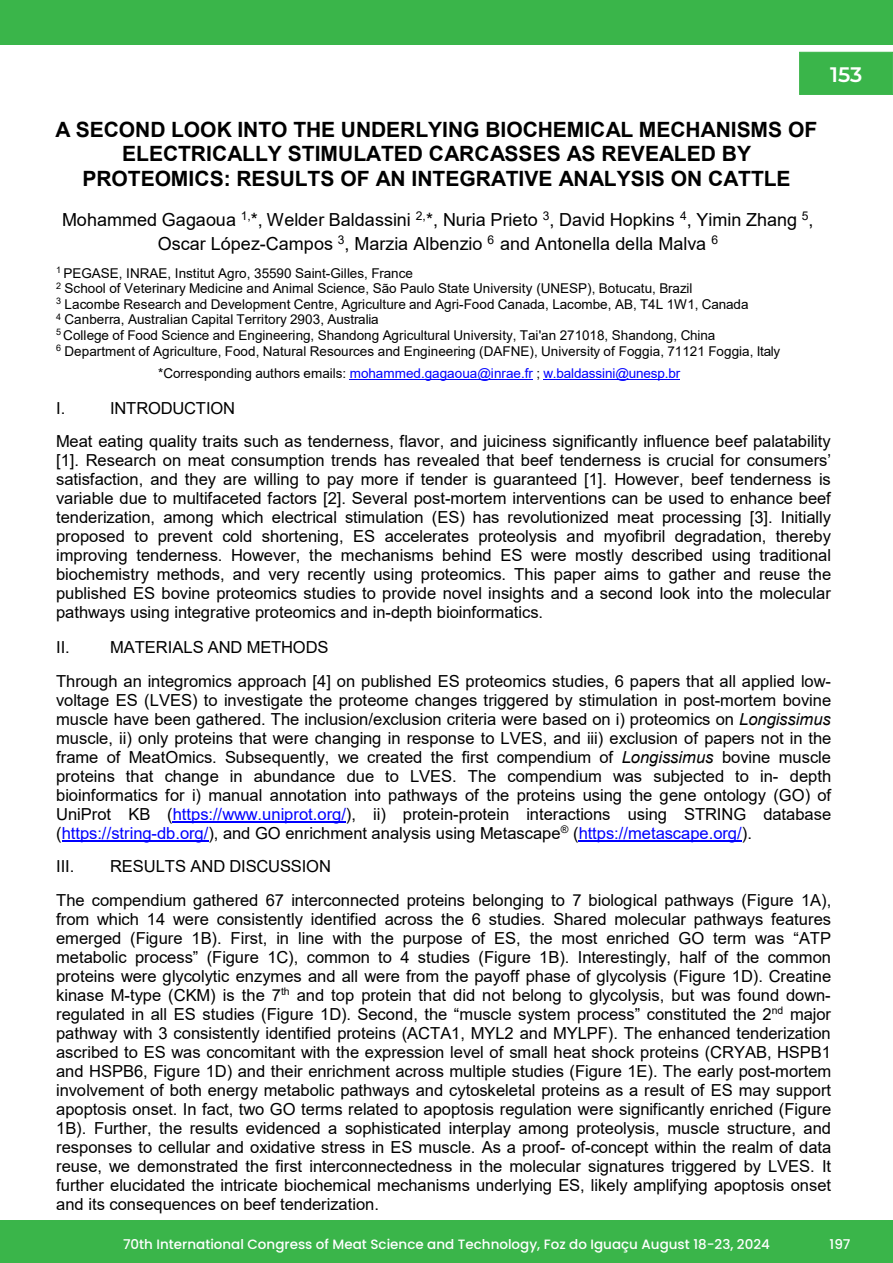
<style>
.page{position:relative;width:893px;height:1263px;background:#fff}
.page>*{position:absolute;margin:0;border:0;box-sizing:border-box;transform-origin:0 0}
.t1{font:700 21px/24.2px "Arial";letter-spacing:-.005em;color:#000;text-align:center}
.Session_Abstrats_1{font:600 21px "Montserrat";color:#fff}
.t2{font:18px/23.7px "Arial";color:#000;text-align:center}
.t3{font:16.5px/19px "Arial";color:#000}
.t4{font:13.5px/15.6px "Arial";color:#000}
.t5{font:500 13.5px "Poppins";color:#fff}
.t6{font:13.5px "Arial";color:#00f}
.s1{color:#000}
.s2{font-style:italic}
.s3{color:#00f}
</style>
<div class="page">
<div style="left:0;top:0;width:893px;height:45px;background:#3ab54a"></div>
<div style="left:0;top:1220px;width:893px;height:43px;background:#3ab54a"></div>
<div style="left:799px;top:52px;width:94px;height:43px;background:#3ab54a;border:1px solid #3ab54a"></div>
<hr style="left:350px;top:379px;width:183px;height:1px;background:#00f">
<hr style="left:544px;top:379px;width:136px;height:1px;background:#00f">
<hr style="left:173px;top:821px;width:173px;height:2px;background:#00f">
<hr style="left:62px;top:841px;width:146px;height:1px;background:#00f">
<hr style="left:579px;top:841px;width:163px;height:1px;background:#00f">
<p class="Session_Abstrats_1" style="left:830px;top:59px;width:34px">153</p>
<p class="t1" style="left:56px;top:118px;width:763px">A SECOND LOOK INTO THE UNDERLYING BIOCHEMICAL MECHANISMS OF<br>ELECTRICALLY STIMULATED CARCASSES AS REVEALED BY<br>PROTEOMICS: RESULTS OF AN INTEGRATIVE ANALYSIS ON CATTLE</p>
<p class="t2" style="left:62px;top:208px;width:753px">Mohammed Gagaoua <sup>1,</sup>*, Welder Baldassini <sup>2,</sup>*, Nuria Prieto <sup>3</sup>, David Hopkins <sup>4</sup>, Yimin Zhang <sup>5</sup>,<br>Oscar López-Campos <sup>3</sup>, Marzia Albenzio <sup>6</sup> and Antonella della Malva <sup>6</sup></p>
<p class="t4" style="left:56px;top:265px;width:726px"><sup>1</sup> PEGASE, INRAE, Institut Agro, 35590 Saint-Gilles, France<br><sup>2</sup> School of Veterinary Medicine and Animal Science, São Paulo State University (UNESP), Botucatu, Brazil<br><sup>3</sup> Lacombe Research and Development Centre, Agriculture and Agri-Food Canada, Lacombe, AB, T4L 1W1, Canada<br><sup>4</sup> Canberra, Australian Capital Territory 2903, Australia<br><sup>5</sup> College of Food Science and Engineering, Shandong Agricultural University, Tai'an 271018, Shandong, China<br><sup>6</sup> Department of Agriculture, Food, Natural Resources and Engineering (DAFNE), University of Foggia, 71121 Foggia, Italy</p>
<p class="t6" style="left:158px;top:364px;width:524px"><span class="s1">*Corresponding authors emails:</span> mohammed.gagaoua@inrae.fr <span class="s1">;</span> w.baldassini@unesp.br</p>
<p class="t3" style="left:56px;top:399px;width:11px">I.</p>
<p class="t3" style="left:56px;top:392px;width:776px;line-height:32.7px;text-indent:54px">INTRODUCTION<br>Meat eating quality traits such as tenderness, flavor, and juiciness significantly influence beef palatability</p>
<p class="t3" style="left:56px;top:451px;width:777px;text-align:justify">[1]. Research on meat consumption trends has revealed that beef tenderness is crucial for consumers’ satisfaction, and they are willing to pay more if tender is guaranteed [1]. However, beef tenderness is variable due to multifaceted factors [2]. Several post-mortem interventions can be used to enhance beef tenderization, among which electrical stimulation (ES) has revolutionized meat processing [3]. Initially proposed to prevent cold shortening, ES accelerates proteolysis and myofibril degradation, thereby improving tenderness. However, the mechanisms behind ES were mostly described using traditional biochemistry methods, and very recently using proteomics. This paper aims to gather and reuse the published ES bovine proteomics studies to provide novel insights and a second look into the molecular pathways using integrative proteomics and in-depth bioinformatics.</p>
<p class="t3" style="left:56px;top:637px;width:15px">II.</p>
<p class="t3" style="left:56px;top:629px;width:776px;line-height:34.5px;text-indent:54px">MATERIALS AND METHODS<br>Through an integromics approach [4] on published ES proteomics studies, 6 papers that all applied low-</p>
<p class="t3" style="left:56px;top:690px;width:777px;text-align:justify">voltage ES (LVES) to investigate the proteome changes triggered by stimulation in post-mortem bovine muscle have been gathered. The inclusion/exclusion criteria were based on i) proteomics on <span class="s2">Longissimus </span>muscle, ii) only proteins that were changing in response to LVES, and iii) exclusion of papers not in the frame of MeatOmics. Subsequently, we created the first compendium of <span class="s2">Longissimus</span> bovine muscle proteins that change in abundance due to LVES. The compendium was subjected to in- depth bioinformatics for i) manual annotation into pathways of the proteins using the gene ontology (GO) of UniProt KB (<span class="s3">https://www.uniprot.org/</span>), ii) protein-protein interactions using STRING database (<span class="s3">https://string-db.org/</span>), and GO enrichment analysis using Metascape<sup>®</sup> (<span class="s3">https://metascape.org/</span>).</p>
<p class="t3" style="left:56px;top:856px;width:20px">III.</p>
<p class="t3" style="left:56px;top:848px;width:777px;line-height:34.5px;text-indent:54px">RESULTS AND DISCUSSION<br>The compendium gathered 67 interconnected proteins belonging to 7 biological pathways (Figure 1A),</p>
<p class="t3" style="left:56px;top:910px;width:777px;text-align:justify">from which 14 were consistently identified across the 6 studies. Shared molecular pathways features emerged (Figure 1B). First, in line with the purpose of ES, the most enriched GO term was “ATP metabolic process” (Figure 1C), common to 4 studies (Figure 1B). Interestingly, half of the common proteins were glycolytic enzymes and all were from the payoff phase of glycolysis (Figure 1D). Creatine kinase M-type (CKM) is the 7<sup>th</sup> and top protein that did not belong to glycolysis, but was found down&shy;regulated in all ES studies (Figure 1D). Second, the “muscle system process” constituted the 2<sup>nd</sup> major pathway with 3 consistently identified proteins (ACTA1, MYL2 and MYLPF). The enhanced tenderization ascribed to ES was concomitant with the expression level of small heat shock proteins (CRYAB, HSPB1 and HSPB6, Figure 1D) and their enrichment across multiple studies (Figure 1E). The early post-mortem involvement of both energy metabolic pathways and cytoskeletal proteins as a result of ES may support apoptosis onset. In fact, two GO terms related to apoptosis regulation were significantly enriched (Figure 1B). Further, the results evidenced a sophisticated interplay among proteolysis, muscle structure, and responses to cellular and oxidative stress in ES muscle. As a proof- of-concept within the realm of data reuse, we demonstrated the first interconnectedness in the molecular signatures triggered by LVES. It further elucidated the intricate biochemical mechanisms underlying ES, likely amplifying apoptosis onset and its consequences on beef tenderization.</p>
<p class="t5" style="left:123px;top:1236px;width:648px">70th International Congress of Meat Science and Technology, Foz do Iguaçu August 18-23, 2024</p>
<p class="t5" style="left:830px;top:1236px;width:22px">197</p>
</div>
